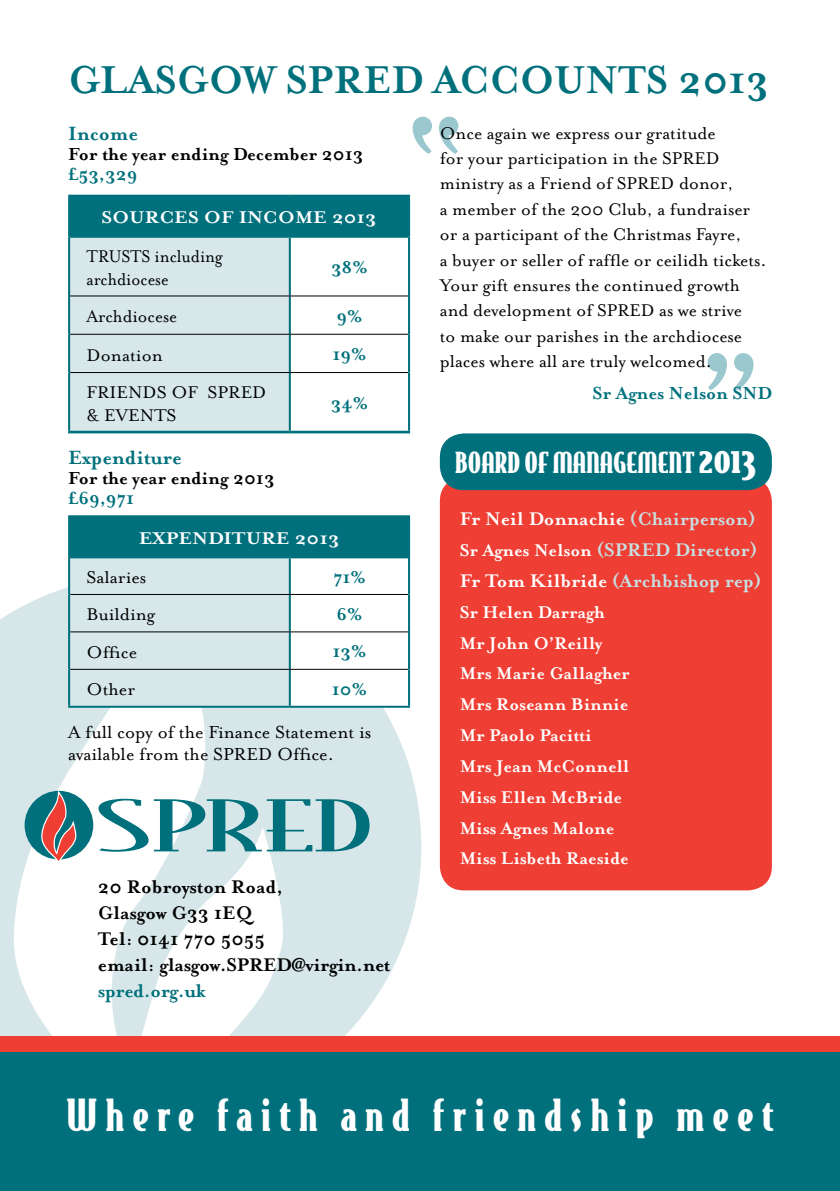
<style>
.page{position:relative;width:840px;height:1191px;background:#fff}
.page>*{position:absolute;margin:0;border:0;box-sizing:border-box;transform-origin:0 0}
.t1{font:700 144px "Mrs Eaves";color:#9bc7ce}
.t2{font:300 67.4px "Bodega Serif";letter-spacing:-.01em;color:#00717c;scale:3 1}
.t3{font:700 44.6px "Mrs Eaves";color:#00717c}
.t4{font:42px "Bodega Serif Black Oldstyle";letter-spacing:.2em;color:#fff}
.t5{font:27.6px "Bodega Serif Black Oldstyle";color:#fff}
.t6{font:700 22px "Mrs Eaves";color:#00717c}
.t7{font:700 21px/30.8px "Mrs Eaves";color:#c8dfe2}
.t8{font:700 21px/26px "Mrs Eaves";color:#000}
.t9{font:700 21px "Mrs Eaves";letter-spacing:-.01em;color:#00717c}
.t10{font:20px/22px "Mrs Eaves Roman";color:#000}
.t11{font:700 20px "Mrs Eaves";color:#000}
.t12{font:700 20px "Mrs Eaves";color:#00717c}
.t13{font:19.6px/25.4px "Mrs Eaves Roman";color:#000}
.t14{font:700 19.6px/30.8px "Mrs Eaves";color:#fff}
.t15{font:700 19.6px "Mrs Eaves";color:#fff;scale:1.1 1}
.t16{font:19.6px/23.4px "Mrs Eaves Roman";color:#000;scale:.92 1}
.t17{font:700 19.6px "Mrs Eaves";color:#00717c}
.s1{font-size:42.2px}
.s2{color:#fff}
.s3{font-size:19.6px;color:#fff}
</style>
<div class="page">
<svg style="left:0;top:575px;width:421px;height:461px;fill:#d7e7e9"></svg>
<div style="left:25px;top:791px;width:68px;height:68px;background:#00717c;border-radius:50%"></div>
<svg style="left:41px;top:792px;width:36px;height:71px"></svg>
<div style="left:0;top:1048px;width:839px;height:143px;background:#00717c"></div>
<div style="left:0;top:1036px;width:839px;height:16px;background:#ef3e33"></div>
<div style="left:69px;top:196px;width:340px;height:40px;background:#00717c"></div>
<div style="left:70px;top:238px;width:218px;height:193px;background:#d8e8ea"></div>
<svg style="left:291px;top:295px;width:117px;height:136px"></svg>
<hr style="left:68px;top:195px;width:222px;height:2px;background:#00717c">
<hr style="left:290px;top:195px;width:120px;height:2px;background:#00717c">
<hr style="left:70px;top:235px;width:220px;height:3px;background:#00717c">
<hr style="left:290px;top:235px;width:118px;height:3px;background:#00717c">
<hr style="left:68px;top:431px;width:222px;height:2px;background:#00717c">
<hr style="left:290px;top:431px;width:120px;height:2px;background:#00717c">
<hr style="left:68px;top:197px;width:2px;height:39px;background:#00717c">
<hr style="left:408px;top:197px;width:2px;height:39px;background:#00717c">
<hr style="left:68px;top:236px;width:2px;height:60px;background:#00717c">
<hr style="left:288px;top:238px;width:3px;height:58px;background:#00717c">
<hr style="left:408px;top:236px;width:2px;height:60px;background:#00717c">
<hr style="left:68px;top:296px;width:2px;height:38px;background:#00717c">
<hr style="left:288px;top:296px;width:3px;height:38px;background:#00717c">
<hr style="left:408px;top:296px;width:2px;height:38px;background:#00717c">
<hr style="left:68px;top:334px;width:2px;height:38px;background:#00717c">
<hr style="left:288px;top:334px;width:3px;height:38px;background:#00717c">
<hr style="left:408px;top:334px;width:2px;height:38px;background:#00717c">
<hr style="left:68px;top:372px;width:2px;height:59px;background:#00717c">
<hr style="left:288px;top:373px;width:3px;height:58px;background:#00717c">
<hr style="left:408px;top:372px;width:2px;height:59px;background:#00717c">
<hr style="left:70px;top:296px;width:220px;height:1px;background:#000">
<hr style="left:290px;top:296px;width:118px;height:1px;background:#000">
<hr style="left:70px;top:334px;width:220px;height:1px;background:#000">
<hr style="left:290px;top:334px;width:118px;height:1px;background:#000">
<hr style="left:70px;top:372px;width:220px;height:1px;background:#000">
<hr style="left:290px;top:372px;width:118px;height:1px;background:#000">
<div style="left:69px;top:516px;width:340px;height:41px;background:#00717c"></div>
<svg style="left:70px;top:558px;width:338px;height:148px"></svg>
<hr style="left:68px;top:515px;width:222px;height:3px;background:#00717c">
<hr style="left:290px;top:515px;width:120px;height:3px;background:#00717c">
<hr style="left:70px;top:555px;width:220px;height:3px;background:#00717c">
<hr style="left:290px;top:555px;width:118px;height:3px;background:#00717c">
<hr style="left:68px;top:518px;width:2px;height:39px;background:#00717c">
<hr style="left:408px;top:518px;width:2px;height:39px;background:#00717c">
<hr style="left:68px;top:557px;width:2px;height:37px;background:#00717c">
<hr style="left:288px;top:558px;width:3px;height:36px;background:#00717c">
<hr style="left:408px;top:557px;width:2px;height:37px;background:#00717c">
<hr style="left:68px;top:594px;width:2px;height:38px;background:#00717c">
<hr style="left:288px;top:595px;width:3px;height:36px;background:#00717c">
<hr style="left:408px;top:594px;width:2px;height:38px;background:#00717c">
<hr style="left:68px;top:632px;width:2px;height:37px;background:#00717c">
<hr style="left:288px;top:632px;width:3px;height:37px;background:#00717c">
<hr style="left:408px;top:632px;width:2px;height:37px;background:#00717c">
<hr style="left:70px;top:594px;width:220px;height:1px;background:#000">
<hr style="left:290px;top:594px;width:118px;height:1px;background:#000">
<hr style="left:70px;top:631px;width:220px;height:1px;background:#000">
<hr style="left:290px;top:631px;width:118px;height:1px;background:#000">
<hr style="left:68px;top:669px;width:2px;height:37px;background:#00717c">
<hr style="left:288px;top:669px;width:3px;height:37px;background:#00717c">
<hr style="left:408px;top:669px;width:2px;height:37px;background:#00717c">
<hr style="left:68px;top:706px;width:222px;height:2px;background:#00717c">
<hr style="left:290px;top:706px;width:120px;height:2px;background:#00717c">
<hr style="left:70px;top:669px;width:220px;height:1px;background:#000">
<hr style="left:290px;top:669px;width:118px;height:1px;background:#000">
<div style="left:439px;top:477px;width:332px;height:413px;background:#ef3e33;border-radius:24px"></div>
<div style="left:439px;top:433px;width:332px;height:57px;background:#00717c;border-radius:24px"></div>
<h3 class="t3" style="left:68px;top:54px;width:702px">GLASGOW SPRED ACCOUNTS 2013</h3>
<p class="t6" style="left:68px;top:120px;width:71px">Income</p>
<p class="t11" style="left:68px;top:142px;width:296px">For the year ending December 2013</p>
<p class="t12" style="left:68px;top:162px;width:71px">£53,329</p>
<h1 class="t1" style="left:404px;top:80px;width:64px">“</h1>
<p class="t13" style="left:439px;top:120px;width:328px">Once again we express our gratitude<br>for your participation in the SPRED ministry as a Friend of SPRED donor,<br>a member of the 200 Club, a fundraiser or a participant of the Christmas Fayre,<br>a buyer or seller of raffle or ceilidh tickets.<br>Your gift ensures the continued growth and development of SPRED as we strive<br>to make our parishes in the archdiocese places where all are truly welcomed.</p>
<p class="t12" style="left:592px;top:381px;width:181px">Sr Agnes Nelson SND</p>
<p class="t15" style="left:101px;top:206px;width:251px">SOURCES OF INCOME 2013</p>
<p class="t16" style="left:86px;top:244px;width:150px">TRUSTS including archdiocese</p>
<p class="t17" style="left:331px;top:256px;width:38px">38%</p>
<p class="t13" style="left:86px;top:304px;width:92px">Archdiocese</p>
<p class="t17" style="left:336px;top:305px;width:27px">9%</p>
<p class="t13" style="left:86px;top:342px;width:78px">Donation</p>
<p class="t17" style="left:332px;top:343px;width:35px">19%</p>
<p class="t13" style="left:86px;top:380px;width:181px;line-height:23.4px">FRIENDS OF SPRED &amp; EVENTS</p>
<p class="t17" style="left:331px;top:392px;width:38px">34%</p>
<h1 class="t1" style="left:698px;top:316px;width:64px">”</h1>
<p class="t6" style="left:68px;top:445px;width:115px">Expenditure</p>
<p class="t11" style="left:68px;top:466px;width:208px">For the year ending 2013</p>
<p class="t12" style="left:68px;top:486px;width:68px">£69,971</p>
<p class="t15" style="left:139px;top:526px;width:183px">EXPENDITURE 2013</p>
<p class="t13" style="left:86px;top:564px;width:61px">Salaries</p>
<p class="t17" style="left:333px;top:565px;width:34px">71%</p>
<p class="t13" style="left:86px;top:602px;width:70px">Building</p>
<p class="t17" style="left:336px;top:603px;width:27px">6%</p>
<p class="t13" style="left:86px;top:639px;width:52px">Office</p>
<p class="t17" style="left:332px;top:640px;width:35px">13%</p>
<p class="t13" style="left:86px;top:677px;width:50px">Other</p>
<p class="t17" style="left:332px;top:678px;width:37px">10%</p>
<p class="t10" style="left:68px;top:721px;width:304px">A full copy of the Finance Statement is available from the SPRED Office.</p>
<h2 class="t2" style="left:93px;top:788px;width:96px">SPRED</h2>
<p class="t8" style="left:98px;top:874px;width:294px">20 Robroyston Road,<br>Glasgow G33 1EQ<br>Tel: 0141 770 5055<br>email: glasgow.SPRED@virgin.net</p>
<p class="t9" style="left:98px;top:979px;width:109px">spred.org.uk</p>
<h3 class="t5" style="left:455px;top:445px;width:303px">BOARD OF MANAGEMENT <span class="s1">2013</span></h3>
<p class="t7" style="left:459px;top:504px;width:303px"><span class="s2">Fr Neil Donnachie</span> (Chairperson)<br><span class="s3">Sr Agnes Nelson</span> (SPRED Director)<br><span class="s2">Fr Tom Kilbride</span> (Archbishop rep)</p>
<p class="t14" style="left:459px;top:596px;width:171px">Sr Helen Darragh<br>Mr John O’Reilly<br>Mrs Marie Gallagher<br>Mrs Roseann Binnie<br>Mr Paolo Pacitti<br>Mrs Jean McConnell<br>Miss Ellen McBride<br>Miss Agnes Malone<br>Miss Lisbeth Raeside</p>
<h3 class="t4" style="left:67px;top:1088px;width:707px">Where faith and friendship meet</h3>
</div>
